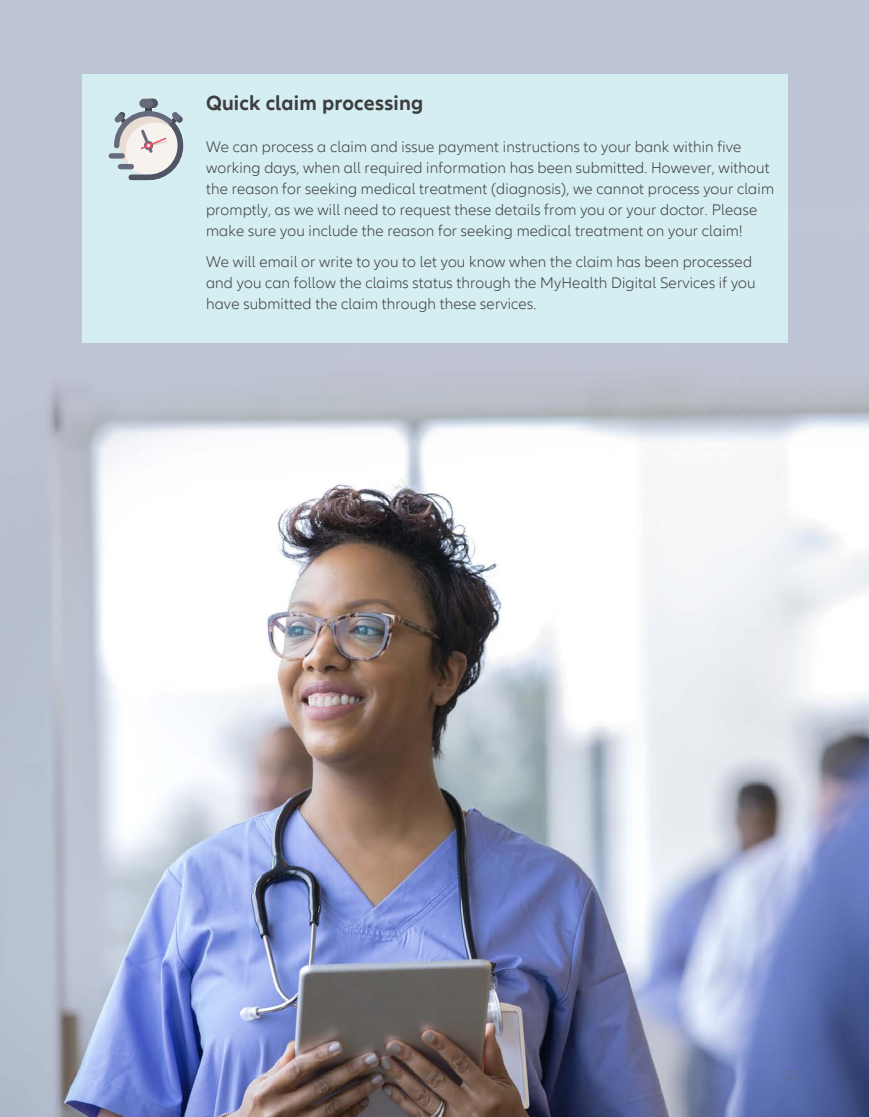
<style>
.page{position:relative;width:869px;height:1117px;background:#fff}
.page>*{position:absolute;margin:0;border:0;box-sizing:border-box;transform-origin:0 0}
.Normal_1{font:700 21px "Allianz Neo";letter-spacing:.01em;color:#3e3e3f}
.Normal_1-2{font:300 15.75px/21px "Allianz Neo";letter-spacing:.01em;color:#3e3e3f}
.t1{font:300 13.12px "Allianz Neo";color:#6c6d70}
</style>
<div class="page">
<img style="left:0;top:0;width:868px;height:1116px">
<div style="left:82px;top:74px;width:704px;height:268px;background:#d5eef1"></div>
<svg style="left:114px;top:99px;width:69px;height:81px"></svg>
<div style="left:109px;top:153px;width:16px;height:5px;background:#666a7c;border-radius:3px"></div>
<div style="left:118px;top:164px;width:16px;height:5px;background:#666a7c;border-radius:3px"></div>
<p class="Normal_1" style="left:206px;top:91px;width:219px">Quick claim processing</p>
<p class="Normal_1-2" style="left:206px;top:137px;width:569px">We can process a claim and issue payment instructions to your bank within five working days, when all required information has been submitted. However, without the reason for seeking medical treatment (diagnosis), we cannot process your claim promptly, as we will need to request these details from you or your doctor. Please make sure you include the reason for seeking medical treatment on your claim!</p>
<p class="Normal_1-2" style="left:206px;top:252px;width:550px">We will email or write to you to let you know when the claim has been processed and you can follow the claims status through the MyHealth Digital Services if you have submitted the claim through these services.</p>
<p class="t1" style="left:785px;top:1067px;width:16px">23</p>
</div>
